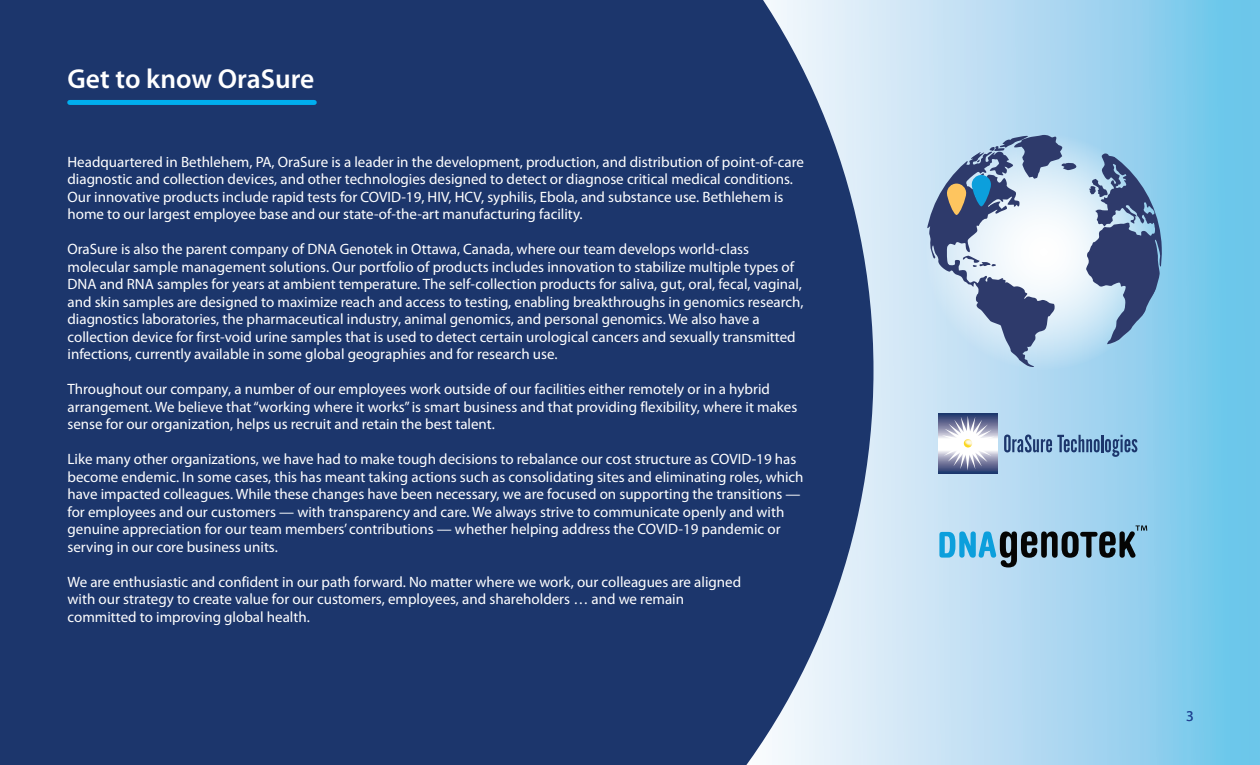
<style>
.page{position:relative;width:1260px;height:765px;background:#fff}
.page>*{position:absolute;margin:0;border:0;box-sizing:border-box;transform-origin:0 0}
.t1{font:600 27.5px "Myriad Pro";color:#fff}
.t2{font:15px/17.5px "Myriad Pro";color:#fff}
.t3{font:15px "Myriad Pro";color:#253f8e}
</style>
<div class="page">
<svg style="left:873px;top:0;width:387px;height:765px;background:#a1d5f0"></svg>
<div style="left:0;top:0;width:873px;height:765px;background:#1c366c"></div>
<div style="left:70px;top:100px;width:244px;height:5px;background:#00aeef"></div>
<svg style="left:939px;top:525px;width:208px;height:42px;background:#749eb5"></svg>
<svg style="left:923px;top:133px;width:241px;height:239px;background:#b0daf2"></svg>
<svg style="left:923px;top:134px;width:154px;height:233px"></svg>
<svg style="left:1086px;top:153px;width:78px;height:192px;background:#728eb1"></svg>
<svg style="left:972px;top:175px;width:19px;height:31px"></svg>
<svg style="left:947px;top:184px;width:19px;height:31px"></svg>
<svg style="left:1004px;top:435px;width:133px;height:22px;background:#769cc1"></svg>
<svg style="left:938px;top:414px;width:60px;height:59px"></svg>
<svg style="left:941px;top:416px;width:55px;height:55px"></svg>
<h1 class="t1" style="left:68px;top:61px;width:248px">Get to know OraSure</h1>
<p class="t2" style="left:68px;top:153px;width:738px">Headquartered in Bethlehem, PA, OraSure is a leader in the development, production, and distribution of point-of-care diagnostic and collection devices, and other technologies designed to detect or diagnose critical medical conditions.<br>Our innovative products include rapid tests for COVID-19, HIV, HCV, syphilis, Ebola, and substance use. Bethlehem is home to our largest employee base and our state-of-the-art manufacturing facility.</p>
<p class="t2" style="left:68px;top:240px;width:738px">OraSure is also the parent company of DNA Genotek in Ottawa, Canada, where our team develops world-class molecular sample management solutions. Our portfolio of products includes innovation to stabilize multiple types of DNA and RNA samples for years at ambient temperature. The self-collection products for saliva, gut, oral, fecal, vaginal, and skin samples are designed to maximize reach and access to testing, enabling breakthroughs in genomics research, diagnostics laboratories, the pharmaceutical industry, animal genomics, and personal genomics. We also have a collection device for first-void urine samples that is used to detect certain urological cancers and sexually transmitted infections, currently available in some global geographies and for research use.</p>
<p class="t2" style="left:68px;top:380px;width:731px">Throughout our company, a number of our employees work outside of our facilities either remotely or in a hybrid arrangement. We believe that “working where it works” is smart business and that providing flexibility, where it makes sense for our organization, helps us recruit and retain the best talent.</p>
<p class="t2" style="left:68px;top:450px;width:738px">Like many other organizations, we have had to make tough decisions to rebalance our cost structure as COVID-19 has become endemic. In some cases, this has meant taking actions such as consolidating sites and eliminating roles, which have impacted colleagues. While these changes have been necessary, we are focused on supporting the transitions — for employees and our customers — with transparency and care. We always strive to communicate openly and with genuine appreciation for our team members’ contributions — whether helping address the COVID-19 pandemic or serving in our core business units.</p>
<p class="t2" style="left:68px;top:573px;width:675px">We are enthusiastic and confident in our path forward. No matter where we work, our colleagues are aligned with our strategy to create value for our customers, employees, and shareholders … and we remain committed to improving global health.</p>
<p class="t3" style="left:1186px;top:706px;width:9px">3</p>
</div>
